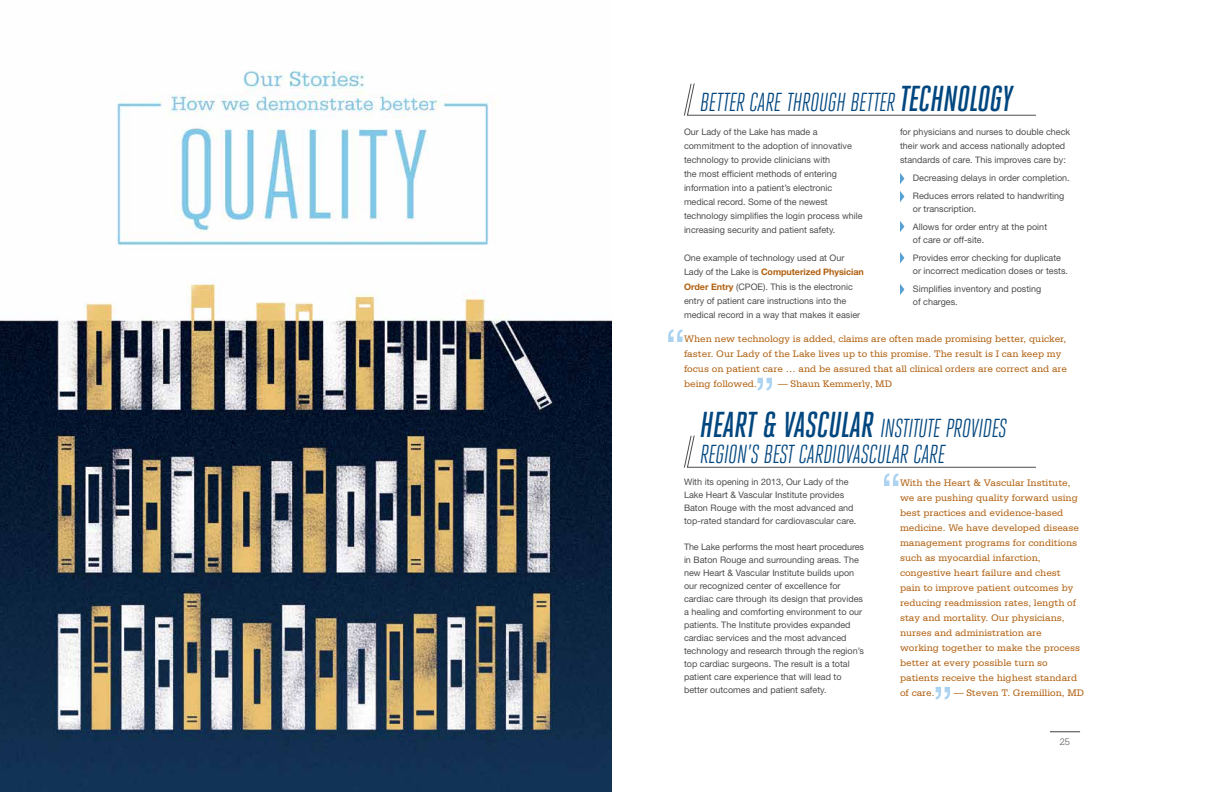
<style>
.page{position:relative;width:1224px;height:792px;background:#fff}
.page>*{position:absolute;margin:0;border:0;box-sizing:border-box;transform-origin:0 0}
.t1{font:italic 26px/26px "Heroic Condensed";letter-spacing:-.015em;color:#00467f}
.t2{font:10px/15px "Serifa";color:#b06010}
.t3{font:300 10px "Serifa";color:#4d4d4f}
.t4{font:9px/13px "Helvetica Neue";color:#4d4d4f}
.s1{font-weight:500;font-size:36px}
.s2{font-weight:700;color:#b06010}
</style>
<div class="page">
<img style="left:0;top:71px;width:612px;height:721px">
<hr style="left:1050px;top:732px;width:30px;height:1px;background:#414042">
<svg style="left:668px;top:329px;width:15px;height:13px"></svg>
<svg style="left:900px;top:173px;width:4px;height:11px"></svg>
<svg style="left:900px;top:191px;width:4px;height:11px"></svg>
<svg style="left:900px;top:221px;width:4px;height:11px"></svg>
<svg style="left:900px;top:252px;width:4px;height:12px"></svg>
<svg style="left:900px;top:284px;width:4px;height:11px"></svg>
<svg style="left:758px;top:378px;width:14px;height:12px"></svg>
<svg style="left:684px;top:83px;width:352px;height:33px"></svg>
<svg style="left:684px;top:435px;width:352px;height:51px"></svg>
<svg style="left:936px;top:687px;width:14px;height:13px"></svg>
<h1 class="t1" style="left:700px;top:89px;width:314px">BETTER CARE THROUGH BETTER <span class="s1">TECHNOLOGY</span></h1>
<p class="t4" style="left:684px;top:125px;width:180px;line-height:14px">Our Lady of the Lake has made a commitment to the adoption of innovative technology to provide clinicians with<br>the most efficient methods of entering information into a patient’s electronic medical record. Some of the newest technology simplifies the login process while increasing security and patient safety.</p>
<p class="t4" style="left:684px;top:251px;width:181px;line-height:14px">One example of technology used at Our Lady of the Lake is <span class="s2">Computerized Physician Order Entry</span> (CPOE). This is the electronic entry of patient care instructions into the medical record in a way that makes it easier</p>
<p class="t4" style="left:900px;top:125px;width:172px;line-height:14px">for physicians and nurses to double check their work and access nationally adopted standards of care. This improves care by:</p>
<p class="t4" style="left:913px;top:169px;width:158px;line-height:18px">Decreasing delays in order completion.<br>Reduces errors related to handwriting</p>
<p class="t4" style="left:913px;top:200px;width:136px;line-height:18px">or transcription.<br>Allows for order entry at the point</p>
<p class="t4" style="left:913px;top:231px;width:150px;line-height:18px">of care or off-site.<br>Provides error checking for duplicate</p>
<p class="t4" style="left:913px;top:262px;width:157px;line-height:18px">or incorrect medication doses or tests.<br>Simplifies inventory and posting</p>
<p class="t4" style="left:913px;top:296px;width:46px">of charges.</p>
<p class="t2" style="left:684px;top:331px;width:385px">When new technology is added, claims are often made promising better, quicker, faster. Our Lady of the Lake lives up to this promise. The result is I can keep my focus on patient care … and be assured that all clinical orders are correct and are being followed.</p>
<p class="t2" style="left:778px;top:376px;width:117px">— Shaun Kemmerly, MD</p>
<h1 class="t1" style="left:700px;top:415px;width:308px"><span class="s1">HEART &amp; VASCULAR</span> INSTITUTE PROVIDES<br>REGION’S BEST CARDIOVASCULAR CARE</h1>
<p class="t4" style="left:684px;top:475px;width:174px">With its opening in 2013, Our Lady of the Lake Heart &amp; Vascular Institute provides Baton Rouge with the most advanced and top-rated standard for cardiovascular care.</p>
<p class="t4" style="left:684px;top:540px;width:182px">The Lake performs the most heart procedures in Baton Rouge and surrounding areas. The new Heart &amp; Vascular Institute builds upon our recognized center of excellence for cardiac care through its design that provides a healing and comforting environment to our patients. The Institute provides expanded cardiac services and the most advanced technology and research through the region’s top cardiac surgeons. The result is a total patient care experience that will lead to better outcomes and patient safety.</p>
<p class="t2" style="left:900px;top:475px;width:182px">With the Heart &amp; Vascular Institute, we are pushing quality forward using best practices and evidence-based medicine. We have developed disease management programs for conditions such as myocardial infarction, congestive heart failure and chest pain to improve patient outcomes by reducing readmission rates, length of stay and mortality. Our physicians, nurses and administration are working together to make the process better at every possible turn so patients receive the highest standard of care.</p>
<p class="t2" style="left:954px;top:686px;width:132px">— Steven T. Gremillion, MD</p>
<p class="t3" style="left:1060px;top:736px;width:11px">25</p>
</div>
